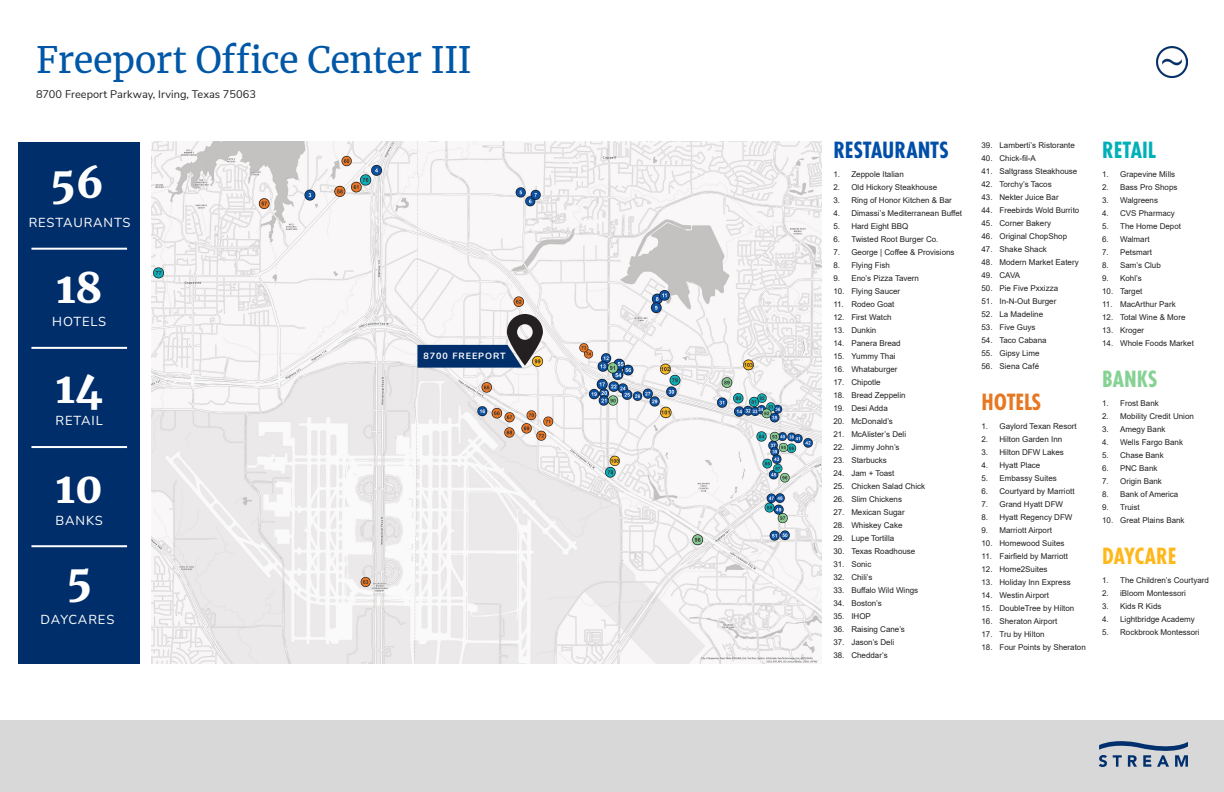
<style>
.page{position:relative;width:1224px;height:792px;background:#fff}
.page>*{position:absolute;margin:0;border:0;box-sizing:border-box;transform-origin:0 0}
.t1{font:900 41.6px "Merriweather";color:#fff}
.t2{font:36px "Merriweather";letter-spacing:-.015em;color:#0157a7}
.t3{font:700 24.5px "Futura PT Cond";color:#004ea8}
.t4{font:700 24.5px "Futura PT Cond";letter-spacing:-.005em;color:#ffb81c}
.t5{font:700 24.5px "Futura PT Cond";color:#e87722}
.t6{font:700 24.5px "Futura PT Cond";color:#00b0b9}
.t7{font:700 24.5px "Futura PT Cond";color:#86d295}
.t8{font:13px "Nunito";letter-spacing:.06em;color:#fff}
.t9{font:11px "Nunito Sans";color:#231f20}
.t10{font:700 9px "Nunito";letter-spacing:.11em;color:#fff}
.t11{font:8px "Arial";color:#231f20}
</style>
<div class="page">
<img style="left:1156px;top:46px;width:32px;height:32px">
<img style="left:151px;top:142px;width:670px;height:521px">
<div style="left:19px;top:142px;width:121px;height:521px;background:#002e6b"></div>
<svg style="left:417px;top:314px;width:126px;height:54px"></svg>
<hr style="left:31px;top:248px;width:96px;height:2px;background:#fff">
<hr style="left:31px;top:347px;width:96px;height:2px;background:#fff">
<hr style="left:31px;top:446px;width:96px;height:2px;background:#fff">
<hr style="left:31px;top:545px;width:96px;height:2px;background:#fff">
<div style="left:0;top:720px;width:1224px;height:72px;background:#d8d8d8"></div>
<svg style="left:1099px;top:741px;width:89px;height:26px"></svg>
<p class="t2" style="left:36px;top:35px;width:438px">Freeport Office Center III</p>
<p class="t9" style="left:36px;top:86px;width:222px">8700 Freeport Parkway, Irving, Texas 75063</p>
<p class="t1" style="left:50px;top:154px;width:56px">56</p>
<p class="t8" style="left:29px;top:213px;width:103px">RESTAURANTS</p>
<p class="t1" style="left:56px;top:259px;width:48px">18</p>
<p class="t8" style="left:52px;top:313px;width:56px">HOTELS</p>
<p class="t1" style="left:56px;top:358px;width:49px">14</p>
<p class="t8" style="left:56px;top:412px;width:49px">RETAIL</p>
<p class="t1" style="left:56px;top:459px;width:49px">10</p>
<p class="t8" style="left:56px;top:511px;width:49px">BANKS</p>
<p class="t1" style="left:66px;top:552px;width:27px">5</p>
<p class="t8" style="left:41px;top:610px;width:75px">DAYCARES</p>
<p class="t10" style="left:423px;top:350px;width:84px">8700 FREEPORT</p>
<p class="t3" style="left:833px;top:136px;width:117px">RESTAURANTS</p>
<p class="t11" style="left:982px;top:139px;width:95px">39. Lamberti’s Ristorante</p>
<p class="t11" style="left:982px;top:152px;width:56px">40. Chick-fil-A</p>
<p class="t11" style="left:982px;top:165px;width:97px">41. Saltgrass Steakhouse</p>
<p class="t11" style="left:982px;top:178px;width:72px">42. Torchy’s Tacos</p>
<p class="t11" style="left:982px;top:191px;width:79px">43. Nekter Juice Bar</p>
<p class="t11" style="left:982px;top:204px;width:99px">44. Freebirds Wold Burrito</p>
<p class="t11" style="left:982px;top:217px;width:71px">45. Corner Bakery</p>
<p class="t11" style="left:982px;top:230px;width:87px">46. Original ChopShop</p>
<p class="t11" style="left:982px;top:243px;width:67px">47. Shake Shack</p>
<p class="t11" style="left:982px;top:256px;width:99px">48. Modern Market Eatery</p>
<p class="t11" style="left:982px;top:269px;width:40px">49. CAVA</p>
<p class="t11" style="left:982px;top:282px;width:78px">50. Pie Five Pxxizza</p>
<p class="t11" style="left:982px;top:295px;width:76px">51. In-N-Out Burger</p>
<p class="t11" style="left:982px;top:308px;width:63px">52. La Madeline</p>
<p class="t11" style="left:982px;top:321px;width:56px">53. Five Guys</p>
<p class="t11" style="left:982px;top:334px;width:67px">54. Taco Cabana</p>
<p class="t11" style="left:982px;top:347px;width:60px">55. Gipsy Lime</p>
<p class="t11" style="left:982px;top:360px;width:59px">56. Siena Café</p>
<p class="t11" style="left:833px;top:168px;width:72px">1. Zeppole Italian</p>
<p class="t11" style="left:833px;top:181px;width:105px">2. Old Hickory Steakhouse</p>
<p class="t11" style="left:833px;top:194px;width:120px">3. Ring of Honor Kitchen &amp; Bar</p>
<p class="t11" style="left:833px;top:207px;width:130px">4. Dimassi’s Mediterranean Buffet</p>
<p class="t11" style="left:833px;top:220px;width:76px">5. Hard Eight BBQ</p>
<p class="t11" style="left:833px;top:233px;width:107px">6. Twisted Root Burger Co.</p>
<p class="t11" style="left:833px;top:246px;width:123px">7. George | Coffee &amp; Provisions</p>
<p class="t11" style="left:833px;top:259px;width:58px">8. Flying Fish</p>
<p class="t11" style="left:833px;top:272px;width:87px">9. Eno’s Pizza Tavern</p>
<p class="t11" style="left:833px;top:285px;width:68px">10. Flying Saucer</p>
<p class="t11" style="left:833px;top:298px;width:63px">11. Rodeo Goat</p>
<p class="t11" style="left:833px;top:311px;width:60px">12. First Watch</p>
<p class="t11" style="left:833px;top:324px;width:44px">13. Dunkin</p>
<p class="t11" style="left:833px;top:337px;width:69px">14. Panera Bread</p>
<p class="t11" style="left:833px;top:350px;width:64px">15. Yummy Thai</p>
<p class="t11" style="left:833px;top:363px;width:66px">16. Whataburger</p>
<p class="t11" style="left:833px;top:376px;width:49px">17. Chipotle</p>
<p class="t11" style="left:833px;top:389px;width:74px">18. Bread Zeppelin</p>
<p class="t11" style="left:833px;top:402px;width:56px">19. Desi Adda</p>
<p class="t11" style="left:833px;top:415px;width:61px">20. McDonald’s</p>
<p class="t11" style="left:833px;top:428px;width:74px">21. McAlister’s Deli</p>
<p class="t11" style="left:833px;top:441px;width:68px">22. Jimmy John’s</p>
<p class="t11" style="left:833px;top:454px;width:55px">23. Starbucks</p>
<p class="t11" style="left:833px;top:467px;width:63px">24. Jam + Toast</p>
<p class="t11" style="left:833px;top:480px;width:93px">25. Chicken Salad Chick</p>
<p class="t11" style="left:833px;top:493px;width:70px">26. Slim Chickens</p>
<p class="t11" style="left:833px;top:506px;width:73px">27. Mexican Sugar</p>
<p class="t11" style="left:833px;top:519px;width:71px">28. Whiskey Cake</p>
<p class="t11" style="left:833px;top:532px;width:62px">29. Lupe Tortilla</p>
<p class="t11" style="left:833px;top:545px;width:84px">30. Texas Roadhouse</p>
<p class="t11" style="left:833px;top:558px;width:40px">31. Sonic</p>
<p class="t11" style="left:833px;top:571px;width:41px">32. Chili’s</p>
<p class="t11" style="left:833px;top:584px;width:86px">33. Buffalo Wild Wings</p>
<p class="t11" style="left:833px;top:597px;width:50px">34. Boston’s</p>
<p class="t11" style="left:833px;top:610px;width:39px">35. IHOP</p>
<p class="t11" style="left:833px;top:623px;width:73px">36. Raising Cane’s</p>
<p class="t11" style="left:833px;top:636px;width:62px">37. Jason’s Deli</p>
<p class="t11" style="left:833px;top:649px;width:56px">38. Cheddar’s</p>
<p class="t5" style="left:982px;top:388px;width:61px">HOTELS</p>
<p class="t11" style="left:982px;top:420px;width:97px">1. Gaylord Texan Resort</p>
<p class="t11" style="left:982px;top:433px;width:82px">2. Hilton Garden Inn</p>
<p class="t11" style="left:982px;top:446px;width:84px">3. Hilton DFW Lakes</p>
<p class="t11" style="left:982px;top:459px;width:60px">4. Hyatt Place</p>
<p class="t11" style="left:982px;top:472px;width:77px">5. Embassy Suites</p>
<p class="t11" style="left:982px;top:485px;width:95px">6. Courtyard by Marriott</p>
<p class="t11" style="left:982px;top:498px;width:83px">7. Grand Hyatt DFW</p>
<p class="t11" style="left:982px;top:511px;width:92px">8. Hyatt Regency DFW</p>
<p class="t11" style="left:982px;top:524px;width:72px">9. Marriott Airport</p>
<p class="t11" style="left:982px;top:537px;width:84px">10. Homewood Suites</p>
<p class="t11" style="left:982px;top:550px;width:88px">11. Fairfield by Marriott</p>
<p class="t11" style="left:982px;top:563px;width:68px">12. Home2Suites</p>
<p class="t11" style="left:982px;top:576px;width:91px">13. Holiday Inn Express</p>
<p class="t11" style="left:982px;top:589px;width:69px">14. Westin Airport</p>
<p class="t11" style="left:982px;top:602px;width:94px">15. DoubleTree by Hilton</p>
<p class="t11" style="left:982px;top:615px;width:77px">16. Sheraton Airport</p>
<p class="t11" style="left:982px;top:628px;width:65px">17. Tru by Hilton</p>
<p class="t11" style="left:982px;top:641px;width:106px">18. Four Points by Sheraton</p>
<p class="t6" style="left:1102px;top:136px;width:55px">RETAIL</p>
<p class="t11" style="left:1102px;top:168px;width:75px">1. Grapevine Mills</p>
<p class="t11" style="left:1102px;top:181px;width:77px">2. Bass Pro Shops</p>
<p class="t11" style="left:1102px;top:194px;width:57px">3. Walgreens</p>
<p class="t11" style="left:1102px;top:207px;width:74px">4. CVS Pharmacy</p>
<p class="t11" style="left:1102px;top:220px;width:80px">5. The Home Depot</p>
<p class="t11" style="left:1102px;top:233px;width:49px">6. Walmart</p>
<p class="t11" style="left:1102px;top:246px;width:52px">7. Petsmart</p>
<p class="t11" style="left:1102px;top:259px;width:60px">8. Sam’s Club</p>
<p class="t11" style="left:1102px;top:272px;width:41px">9. Kohl’s</p>
<p class="t11" style="left:1102px;top:285px;width:42px">10. Target</p>
<p class="t11" style="left:1102px;top:298px;width:75px">11. MacArthur Park</p>
<p class="t11" style="left:1102px;top:311px;width:85px">12. Total Wine &amp; More</p>
<p class="t11" style="left:1102px;top:324px;width:44px">13. Kroger</p>
<p class="t11" style="left:1102px;top:337px;width:93px">14. Whole Foods Market</p>
<p class="t7" style="left:1102px;top:365px;width:57px">BANKS</p>
<p class="t11" style="left:1102px;top:397px;width:58px">1. Frost Bank</p>
<p class="t11" style="left:1102px;top:410px;width:93px">2. Mobility Credit Union</p>
<p class="t11" style="left:1102px;top:423px;width:65px">3. Amegy Bank</p>
<p class="t11" style="left:1102px;top:436px;width:82px">4. Wells Fargo Bank</p>
<p class="t11" style="left:1102px;top:449px;width:63px">5. Chase Bank</p>
<p class="t11" style="left:1102px;top:462px;width:57px">6. PNC Bank</p>
<p class="t11" style="left:1102px;top:475px;width:61px">7. Origin Bank</p>
<p class="t11" style="left:1102px;top:488px;width:78px">8. Bank of America</p>
<p class="t11" style="left:1102px;top:501px;width:39px">9. Truist</p>
<p class="t11" style="left:1102px;top:514px;width:84px">10. Great Plains Bank</p>
<p class="t4" style="left:1102px;top:542px;width:76px">DAYCARE</p>
<p class="t11" style="left:1102px;top:574px;width:108px">1. The Children’s Courtyard</p>
<p class="t11" style="left:1102px;top:587px;width:85px">2. iBloom Montessori</p>
<p class="t11" style="left:1102px;top:600px;width:61px">3. Kids R Kids</p>
<p class="t11" style="left:1102px;top:613px;width:94px">4. Lightbridge Academy</p>
<p class="t11" style="left:1102px;top:626px;width:99px">5. Rockbrook Montessori</p>
</div>
